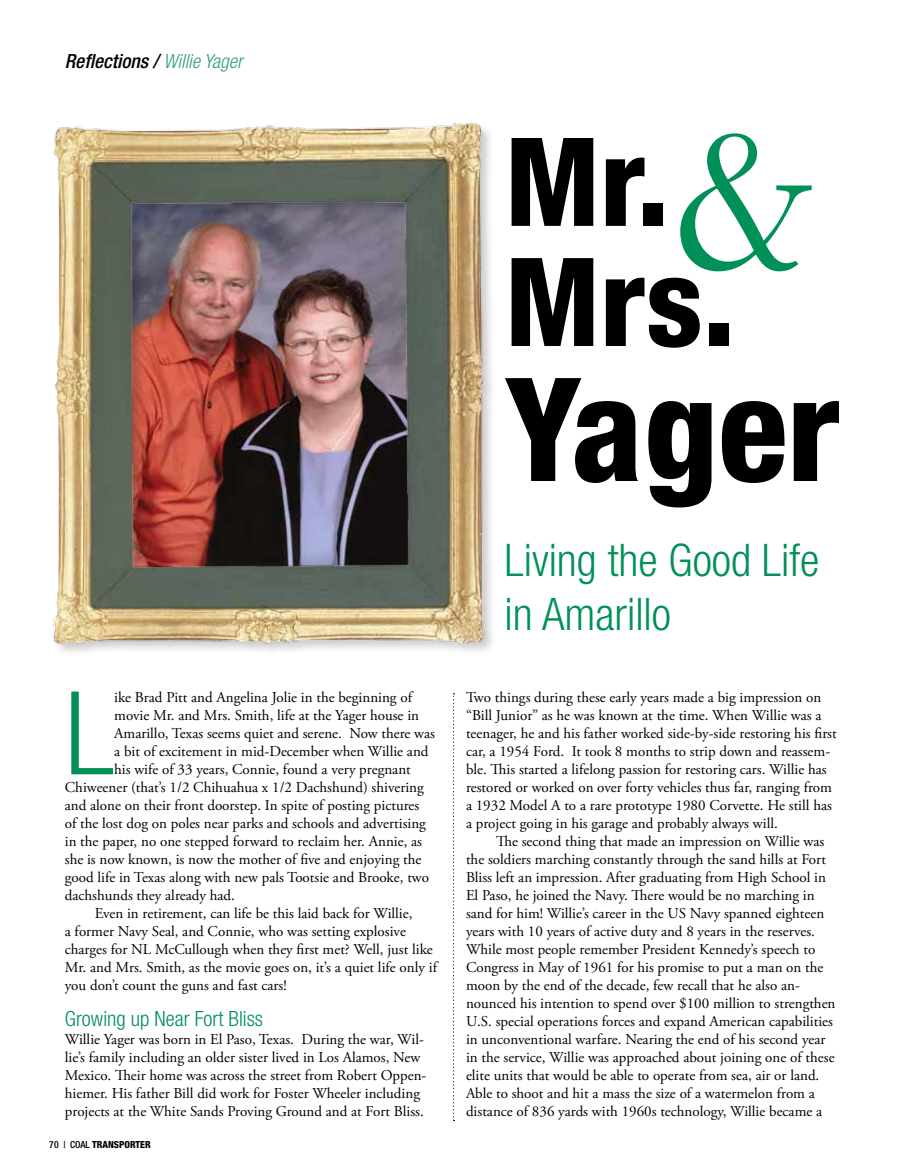
<style>
.page{position:relative;width:905px;height:1175px;background:#fff}
.page>*{position:absolute;margin:0;border:0;box-sizing:border-box;transform-origin:0 0}
.t1{font:186px "Transitional 521 BT Roman A";color:#009058}
.t2{font:800 condensed 144px "Helvetica Neue LT Std";color:#000}
.t3{font:800 condensed 123px/120px "Helvetica Neue LT Std";color:#000}
.t4{font:300 condensed 115.8px "Helvetica Neue LT Std";color:#009058}
.t5{font:300 condensed 45px/54px "Helvetica Neue LT Std";color:#009058}
.t6{font:300 condensed 21px "Helvetica Neue LT Std";color:#009058}
.t7{font:italic 500 condensed 19.5px "Helvetica Neue LT Std";color:#000}
.t8{font:15px/18px "Adobe Garamond Pro";color:#000}
.t9{font:800 condensed 9.75px "Helvetica Neue LT Std";color:#000}
.s1{font-weight:300;color:#329e73}
.s2{font-weight:500}
</style>
<div class="page">
<img style="left:52px;top:122px;width:440px;height:529px">
<svg style="left:453px;top:693px;width:1px;height:427px"></svg>
<h3 class="t7" style="left:65px;top:49px;width:179px">Reflections / <span class="s1">Willie Yager</span></h3>
<h3 class="t4" style="left:65px;top:667px;width:51px">L</h3>
<p class="t8" style="left:114px;top:689px;width:299px">ike Brad Pitt and Angelina Jolie in the beginning of</p>
<p class="t8" style="left:114px;top:707px;width:306px">movie Mr. and Mrs. Smith, life at the Yager house in</p>
<p class="t8" style="left:114px;top:725px;width:322px">Amarillo, Texas seems quiet and serene. Now there was</p>
<p class="t8" style="left:114px;top:743px;width:316px">a bit of excitement in mid-December when Willie and</p>
<p class="t8" style="left:114px;top:761px;width:298px">his wife of 33 years, Connie, found a very pregnant</p>
<p class="t8" style="left:65px;top:779px;width:360px">Chiweener (that’s 1/2 Chihuahua x 1/2 Dachshund) shivering</p>
<p class="t8" style="left:65px;top:797px;width:356px">and alone on their front doorstep. In spite of posting pictures</p>
<p class="t8" style="left:65px;top:815px;width:362px">of the lost dog on poles near parks and schools and advertising</p>
<p class="t8" style="left:65px;top:833px;width:359px">in the paper, no one stepped forward to reclaim her. Annie, as</p>
<p class="t8" style="left:65px;top:851px;width:358px">she is now known, is now the mother of five and enjoying the</p>
<p class="t8" style="left:65px;top:869px;width:366px">good life in Texas along with new pals Tootsie and Brooke, two</p>
<p class="t8" style="left:65px;top:887px;width:172px">dachshunds they already had.</p>
<p class="t8" style="left:95px;top:905px;width:319px">Even in retirement, can life be this laid back for Willie,</p>
<p class="t8" style="left:65px;top:923px;width:342px">a former Navy Seal, and Connie, who was setting explosive</p>
<p class="t8" style="left:65px;top:941px;width:369px">charges for NL McCullough when they first met? Well, just like</p>
<p class="t8" style="left:65px;top:959px;width:373px">Mr. and Mrs. Smith, as the movie goes on, it’s a quiet life only if</p>
<p class="t8" style="left:65px;top:977px;width:223px">you don’t count the guns and fast cars!</p>
<h3 class="t6" style="left:65px;top:1007px;width:200px">Growing up Near Fort Bliss</h3>
<p class="t8" style="left:65px;top:1031px;width:363px">Willie Yager was born in El Paso, Texas. During the war, Wil&shy;lie’s family including an older sister lived in Los Alamos, New Mexico. Their home was across the street from Robert Oppen&shy;hiemer. His father Bill did work for Foster Wheeler including projects at the White Sands Proving Ground and at Fort Bliss.</p>
<p class="t9" style="left:49px;top:1138px;width:103px"><span class="s2">70 | COAL</span> TRANSPORTER</p>
<h1 class="t1" style="left:671px;top:91px;width:146px">&amp;</h1>
<h3 class="t3" style="left:504px;top:120px;width:232px">Mr.<br>Mrs.</h3>
<h2 class="t2" style="left:504px;top:340px;width:337px">Yager</h2>
<h3 class="t5" style="left:504px;top:533px;width:316px">Living the Good Life in Amarillo</h3>
<p class="t8" style="left:466px;top:689px;width:372px">Two things during these early years made a big impression on “Bill Junior” as he was known at the time. When Willie was a teenager, he and his father worked side-by-side restoring his first car, a 1954 Ford. It took 8 months to strip down and reassem&shy;ble. This started a lifelong passion for restoring cars. Willie has restored or worked on over forty vehicles thus far, ranging from a 1932 Model A to a rare prototype 1980 Corvette. He still has a project going in his garage and probably always will.</p>
<p class="t8" style="left:466px;top:833px;width:371px;text-indent:30px">The second thing that made an impression on Willie was the soldiers marching constantly through the sand hills at Fort Bliss left an impression. After graduating from High School in El Paso, he joined the Navy. There would be no marching in sand for him! Willie’s career in the US Navy spanned eighteen years with 10 years of active duty and 8 years in the reserves.<br>While most people remember President Kennedy’s speech to Congress in May of 1961 for his promise to put a man on the moon by the end of the decade, few recall that he also an&shy;nounced his intention to spend over $100 million to strengthen U.S. special operations forces and expand American capabilities in unconventional warfare. Nearing the end of his second year in the service, Willie was approached about joining one of these elite units that would be able to operate from sea, air or land.<br>Able to shoot and hit a mass the size of a watermelon from a distance of 836 yards with 1960s technology, Willie became a</p>
</div>
